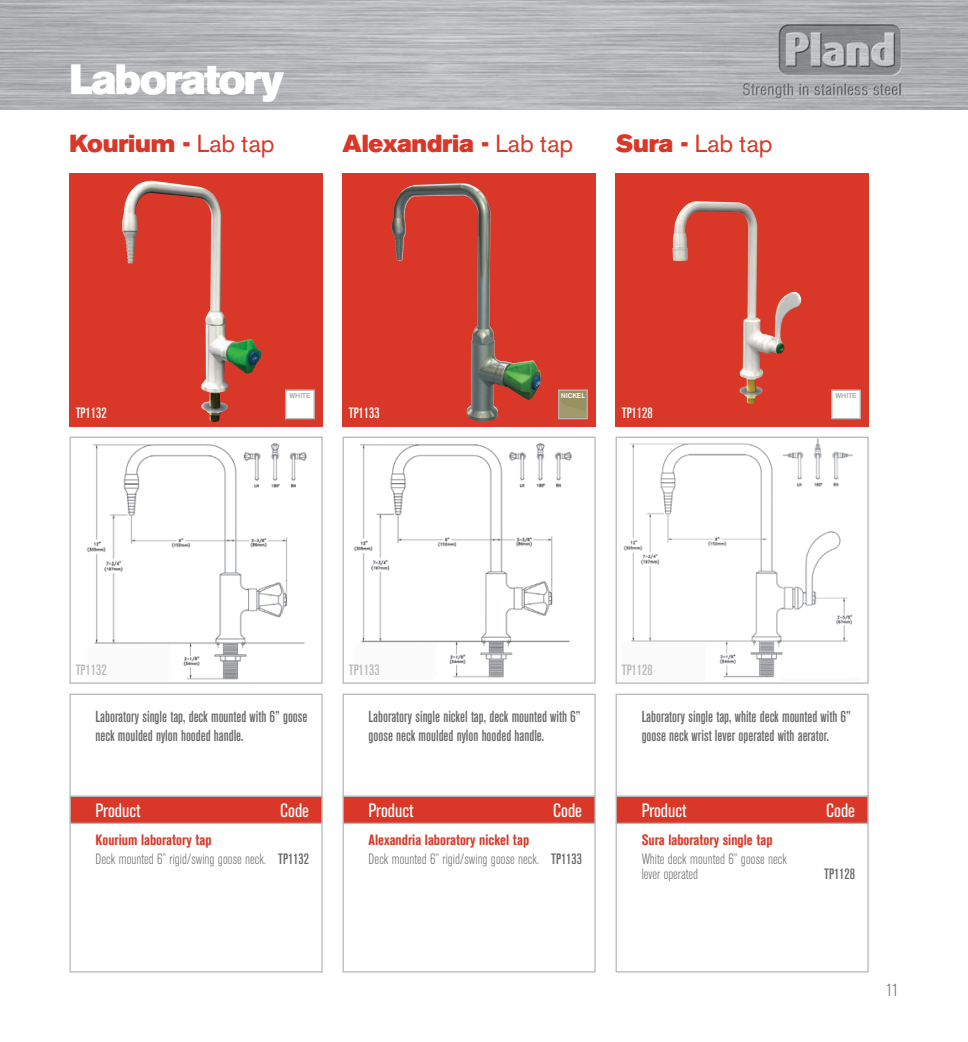
<style>
.page{position:relative;width:968px;height:1042px;background:#fff}
.page>*{position:absolute;margin:0;border:0;box-sizing:border-box;transform-origin:0 0}
.t1{font:42px "Akzidenz Grotesk BE Super";letter-spacing:-.04em;color:#fff}
.t2{font:24.5px "Akzidenz Grotesk BE Super";letter-spacing:-.01em;color:#d93829}
.t3{font:24.5px "Akzidenz Grotesk BE";letter-spacing:-.01em;color:#d93829}
.t4{font:condensed 19.25px "Akzidenz Grotesk BE";color:#fff}
.t5{font:300 condensed 17.5px "Akzidenz Grotesk BE";color:#67676a}
.t6{font:500 condensed 15.75px/19.2px "Akzidenz Grotesk BE";color:#67676a}
.t7{font:300 condensed 14.88px/18.6px "Akzidenz Grotesk BE";color:#67676a}
.t8{font:700 condensed 14.88px "Akzidenz Grotesk BE";color:#d93829}
.t9{font:500 condensed 14.88px "Akzidenz Grotesk BE";color:#fff}
.t10{font:500 condensed 14.88px "Akzidenz Grotesk BE";color:#b8b9bc}
.t11{font:500 condensed 14.88px "Akzidenz Grotesk BE";color:#67676a}
.t12{font:500 7px "Akzidenz Grotesk BE";letter-spacing:-.02em;color:#a8a9ad}
.t13{font:500 7px "Akzidenz Grotesk BE";letter-spacing:-.01em;color:#fff}
.s1{font-family:"Akzidenz Grotesk BE"}
.s2{font-family:"Akzidenz Grotesk BE Super"}
.s3{font-weight:700;color:#d93829}
.s4{font-weight:500}
</style>
<div class="page">
<img style="left:0;top:0;width:967px;height:109px">
<img style="left:354px;top:443px;width:218px;height:235px">
<div style="left:342px;top:437px;width:253px;height:247px;border:1px solid #b8b9bc"></div>
<div style="left:69px;top:174px;width:253px;height:253px;background:#d93829"></div>
<img style="left:122px;top:181px;width:139px;height:241px">
<img style="left:87px;top:443px;width:220px;height:237px">
<div style="left:69px;top:437px;width:253px;height:247px;border:1px solid #b8b9bc"></div>
<div style="left:285px;top:389px;width:30px;height:30px;background:#fff;border:1px solid #b8b9bc"></div>
<div style="left:342px;top:174px;width:253px;height:253px;background:#d93829"></div>
<img style="left:391px;top:183px;width:150px;height:238px">
<div style="left:558px;top:389px;width:29px;height:30px;background:#989162;border:1px solid #b8b9bc"></div>
<svg style="left:559px;top:400px;width:27px;height:17px"></svg>
<div style="left:615px;top:174px;width:253px;height:253px;background:#d93829"></div>
<img style="left:672px;top:201px;width:129px;height:203px">
<img style="left:623px;top:439px;width:230px;height:239px">
<div style="left:615px;top:437px;width:253px;height:247px;border:1px solid #b8b9bc"></div>
<div style="left:342px;top:693px;width:253px;height:104px;border:1px solid #b8b9bc"></div>
<div style="left:342px;top:822px;width:253px;height:150px;border:1px solid #b8b9bc"></div>
<div style="left:343px;top:796px;width:252px;height:27px;background:#d93829"></div>
<div style="left:342px;top:795px;width:253px;height:29px;border:1px solid #b8b9bc"></div>
<div style="left:69px;top:693px;width:253px;height:104px;border:1px solid #b8b9bc"></div>
<div style="left:69px;top:822px;width:253px;height:150px;border:1px solid #b8b9bc"></div>
<div style="left:70px;top:796px;width:252px;height:27px;background:#d93829"></div>
<div style="left:69px;top:795px;width:253px;height:29px;border:1px solid #b8b9bc"></div>
<div style="left:615px;top:693px;width:253px;height:104px;border:1px solid #b8b9bc"></div>
<div style="left:615px;top:822px;width:253px;height:150px;border:1px solid #b8b9bc"></div>
<div style="left:616px;top:796px;width:251px;height:27px;background:#d93829"></div>
<div style="left:615px;top:795px;width:253px;height:29px;border:1px solid #b8b9bc"></div>
<div style="left:831px;top:389px;width:29px;height:30px;background:#fff;border:1px solid #b8b9bc"></div>
<h1 class="t1" style="left:69px;top:55px;width:216px">Laboratory</h1>
<h2 class="t2" style="left:69px;top:130px;width:206px">Kourium - <span class="s1">Lab tap</span></h2>
<h2 class="t2" style="left:342px;top:130px;width:232px">Alexandria - <span class="s1">Lab tap</span></h2>
<h2 class="t3" style="left:615px;top:129px;width:158px"><span class="s2">Sura -</span> Lab tap</h2>
<p class="t9" style="left:76px;top:405px;width:32px">TP1132</p>
<p class="t12" style="left:289px;top:391px;width:22px">WHITE</p>
<p class="t13" style="left:560px;top:391px;width:26px">NICKEL</p>
<p class="t9" style="left:348px;top:405px;width:32px">TP1133</p>
<p class="t9" style="left:621px;top:405px;width:32px">TP1128</p>
<p class="t12" style="left:835px;top:391px;width:22px">WHITE</p>
<p class="t10" style="left:76px;top:662px;width:32px">TP1132</p>
<p class="t10" style="left:348px;top:662px;width:32px">TP1133</p>
<p class="t10" style="left:621px;top:662px;width:32px">TP1128</p>
<p class="t6" style="left:96px;top:707px;width:213px">Laboratory single tap, deck mounted with 6” goose neck moulded nylon hooded handle.</p>
<p class="t6" style="left:368px;top:707px;width:213px">Laboratory single nickel tap, deck mounted with 6” goose neck moulded nylon hooded handle.</p>
<p class="t6" style="left:641px;top:707px;width:210px">Laboratory single tap, white deck mounted with 6” goose neck wrist lever operated with aerator.</p>
<p class="t4" style="left:96px;top:800px;width:46px">Product</p>
<p class="t4" style="left:280px;top:800px;width:30px">Code</p>
<p class="t4" style="left:368px;top:800px;width:46px">Product</p>
<p class="t4" style="left:553px;top:800px;width:30px">Code</p>
<p class="t4" style="left:641px;top:800px;width:46px">Product</p>
<p class="t4" style="left:826px;top:800px;width:30px">Code</p>
<p class="t7" style="left:96px;top:831px;width:215px"><span class="s3">Kourium laboratory tap<br></span>Deck mounted 6” rigid/swing goose neck. <span class="s4">TP1132</span></p>
<p class="t7" style="left:368px;top:831px;width:215px"><span class="s3">Alexandria laboratory nickel tap<br></span>Deck mounted 6” rigid/swing goose neck. <span class="s4">TP1133</span></p>
<p class="t8" style="left:641px;top:831px;width:132px">Sura laboratory single tap</p>
<p class="t7" style="left:641px;top:851px;width:147px;line-height:14.9px">White deck mounted 6” goose neck lever operated</p>
<p class="t11" style="left:824px;top:865px;width:32px">TP1128</p>
<p class="t5" style="left:885px;top:980px;width:14px">11</p>
</div>
